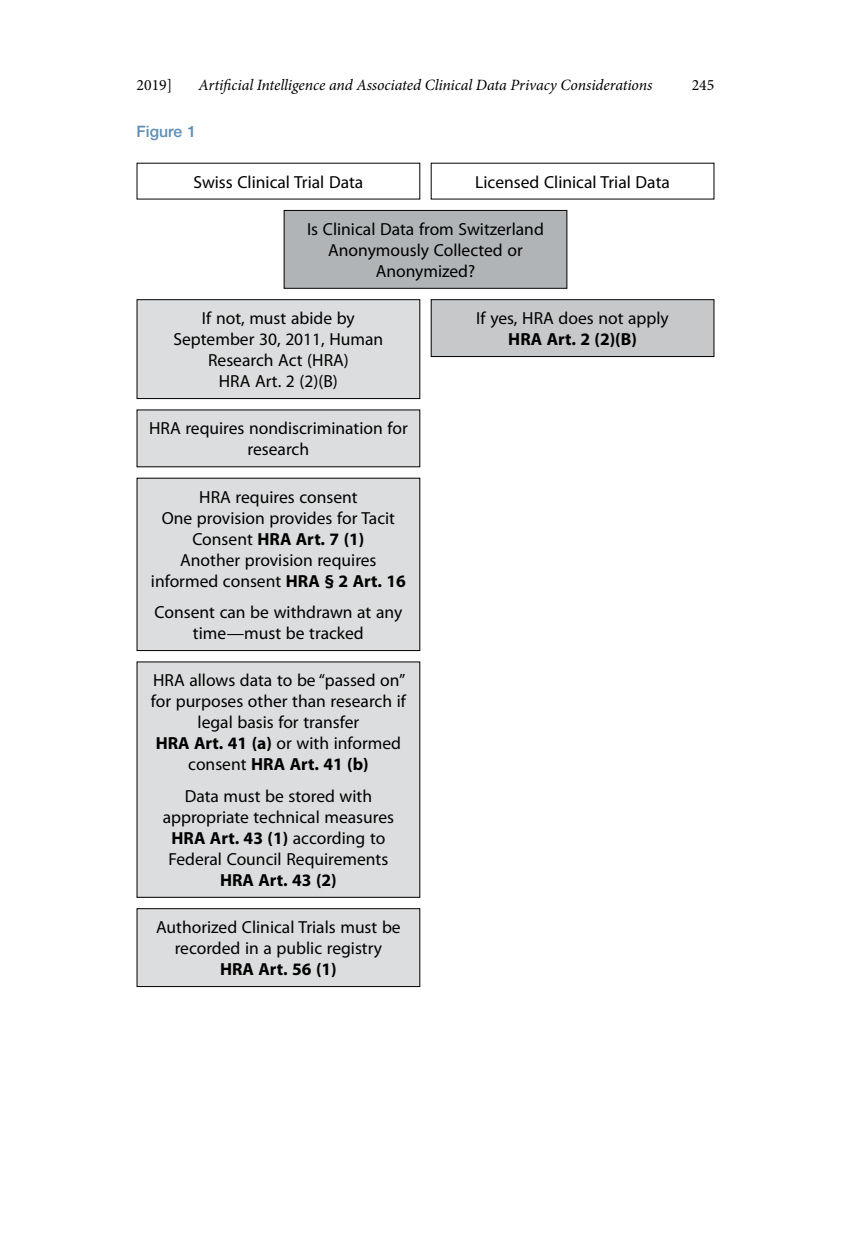
<style>
.page{position:relative;width:851px;height:1260px;background:#fff}
.page>*{position:absolute;margin:0;border:0;box-sizing:border-box;transform-origin:0 0}
.t1{font:17.5px/21px "Myriad Pro";color:#000;text-align:center}
.t2{font:700 17.5px "Myriad Pro";color:#000}
.t3{font:italic 15.75px "Minion Pro";letter-spacing:-.005em;color:#000}
.t4{font:15.75px "Minion Pro";color:#000}
.t5{font:500 15.75px "Helvetica Neue LT Std";color:#5d8db5}
.s1{font-weight:700}
</style>
<div class="page">
<div style="left:137px;top:662px;width:283px;height:235px;background:#dcddde"></div>
<div style="left:137px;top:909px;width:283px;height:78px;background:#dcddde"></div>
<div style="left:136px;top:908px;width:284px;height:79px;border:1px solid #000"></div>
<div style="left:137px;top:478px;width:283px;height:173px;background:#dcddde"></div>
<div style="left:136px;top:478px;width:284px;height:173px;border:1px solid #000"></div>
<div style="left:137px;top:410px;width:283px;height:57px;background:#dcddde"></div>
<div style="left:137px;top:300px;width:283px;height:99px;background:#dcddde"></div>
<div style="left:136px;top:299px;width:284px;height:100px;border:1px solid #000"></div>
<div style="left:284px;top:210px;width:283px;height:78px;background:#b1b4b6"></div>
<div style="left:284px;top:210px;width:283px;height:79px;border:1px solid #000"></div>
<div style="left:431px;top:300px;width:283px;height:57px;background:#c7c8ca"></div>
<div style="left:430px;top:299px;width:284px;height:58px;border:1px solid #000"></div>
<p class="t4" style="left:136px;top:75px;width:37px">2019]</p>
<p class="t3" style="left:198px;top:74px;width:455px">Artificial Intelligence and Associated Clinical Data Privacy Considerations</p>
<p class="t4" style="left:691px;top:75px;width:24px">245</p>
<p class="t5" style="left:136px;top:122px;width:61px">Figure 1</p>
<p class="t1" style="left:193px;top:171px;width:171px">Swiss Clinical Trial Data</p>
<p class="t1" style="left:307px;top:218px;width:238px">Is Clinical Data from Switzerland<br>Anonymously Collected or<br>Anonymized?</p>
<p class="t1" style="left:475px;top:171px;width:196px">Licensed Clinical Trial Data</p>
<p class="t1" style="left:173px;top:308px;width:211px">If not, must abide by<br>September 30, 2011, Human<br>Research Act (HRA)<br>HRA Art. 2 (2)(B)</p>
<p class="t1" style="left:149px;top:418px;width:260px">HRA requires nondiscrimination for research</p>
<p class="t1" style="left:151px;top:486px;width:256px">HRA requires consent<br>One provision provides for Tacit<br>Consent <span class="s1">HRA Art. 7 (1)<br></span>Another provision requires informed consent <span class="s1">HRA § 2 Art. 16</span></p>
<p class="t1" style="left:155px;top:602px;width:249px">Consent can be withdrawn at any time—must be tracked</p>
<p class="t1" style="left:151px;top:670px;width:256px">HRA allows data to be “passed on” for purposes other than research if legal basis for transfer<br><span class="s1">HRA Art. 41 (a)</span> or with informed consent <span class="s1">HRA Art. 41 (b)</span></p>
<p class="t1" style="left:163px;top:785px;width:233px">Data must be stored with appropriate technical measures<br><span class="s1">HRA Art. 43 (1)</span> according to<br>Federal Council Requirements</p>
<p class="t2" style="left:220px;top:869px;width:118px">HRA Art. 43 (2)</p>
<p class="t1" style="left:156px;top:917px;width:246px">Authorized Clinical Trials must be recorded in a public registry</p>
<p class="t2" style="left:220px;top:958px;width:118px">HRA Art. 56 (1)</p>
<p class="t1" style="left:476px;top:308px;width:194px">If yes, HRA does not apply</p>
<p class="t2" style="left:508px;top:328px;width:130px">HRA Art. 2 (2)(B)</p>
</div>
